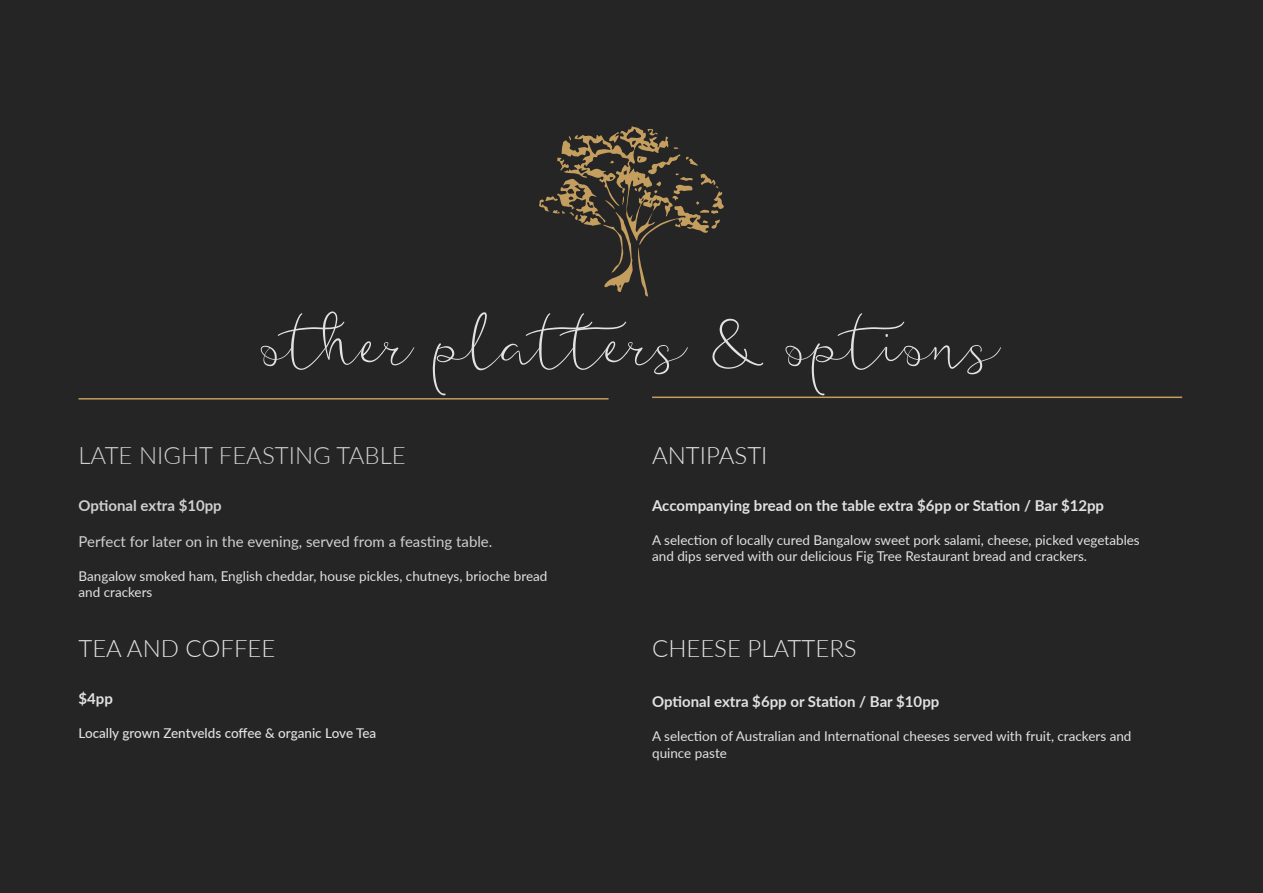
<style>
.page{position:relative;width:1263px;height:893px;background:#252525}
.page>*{position:absolute;margin:0;border:0;box-sizing:border-box;transform-origin:0 0}
.t1{font:87px "featherly";color:#e2e2e2}
.t2{font:300 24px "Lato";color:#e2e2e2}
.t3{font:300 24px "Lato";color:#d0d0d0}
.t4{font:700 15px "Lato";color:#e2e2e2}
.t5{font:15px "Lato";color:#d0d0d0}
.t6{font:700 15px "Lato";color:#d0d0d0}
.t7{font:13.5px/16.2px "Lato";color:#e2e2e2}
.t8{font:500 13.5px "Lato";color:#e2e2e2}
</style>
<div class="page">
<svg style="left:539px;top:126px;width:185px;height:171px"></svg>
<hr style="left:652px;top:397px;width:530px;height:1px;background:#c59d5f">
<hr style="left:78px;top:398px;width:531px;height:2px;background:#c59d5f">
<p class="t1" style="left:261px;top:280px;width:740px">other platters &amp; options</p>
<p class="t3" style="left:78px;top:439px;width:329px">LATE NIGHT FEASTING TABLE</p>
<p class="t6" style="left:78px;top:495px;width:145px">Optional extra $10pp</p>
<p class="t5" style="left:78px;top:531px;width:415px">Perfect for later on in the evening, served from a feasting table.</p>
<p class="t7" style="left:78px;top:568px;width:470px">Bangalow smoked ham, English cheddar, house pickles, chutneys, brioche bread and crackers</p>
<p class="t2" style="left:78px;top:631px;width:198px">TEA AND COFFEE</p>
<p class="t4" style="left:78px;top:687px;width:36px">$4pp</p>
<p class="t8" style="left:78px;top:723px;width:299px">Locally grown Zentvelds coffee &amp; organic Love Tea</p>
<p class="t2" style="left:652px;top:439px;width:117px">ANTIPASTI</p>
<p class="t4" style="left:652px;top:495px;width:454px">Accompanying bread on the table extra $6pp or Station / Bar $12pp</p>
<p class="t7" style="left:652px;top:532px;width:489px">A selection of locally cured Bangalow sweet pork salami, cheese, picked vegetables and dips served with our delicious Fig Tree Restaurant bread and crackers.</p>
<p class="t2" style="left:652px;top:631px;width:206px">CHEESE PLATTERS</p>
<p class="t4" style="left:652px;top:691px;width:289px">Optional extra $6pp or Station / Bar $10pp</p>
<p class="t7" style="left:652px;top:728px;width:481px">A selection of Australian and International cheeses served with fruit, crackers and quince paste</p>
</div>
